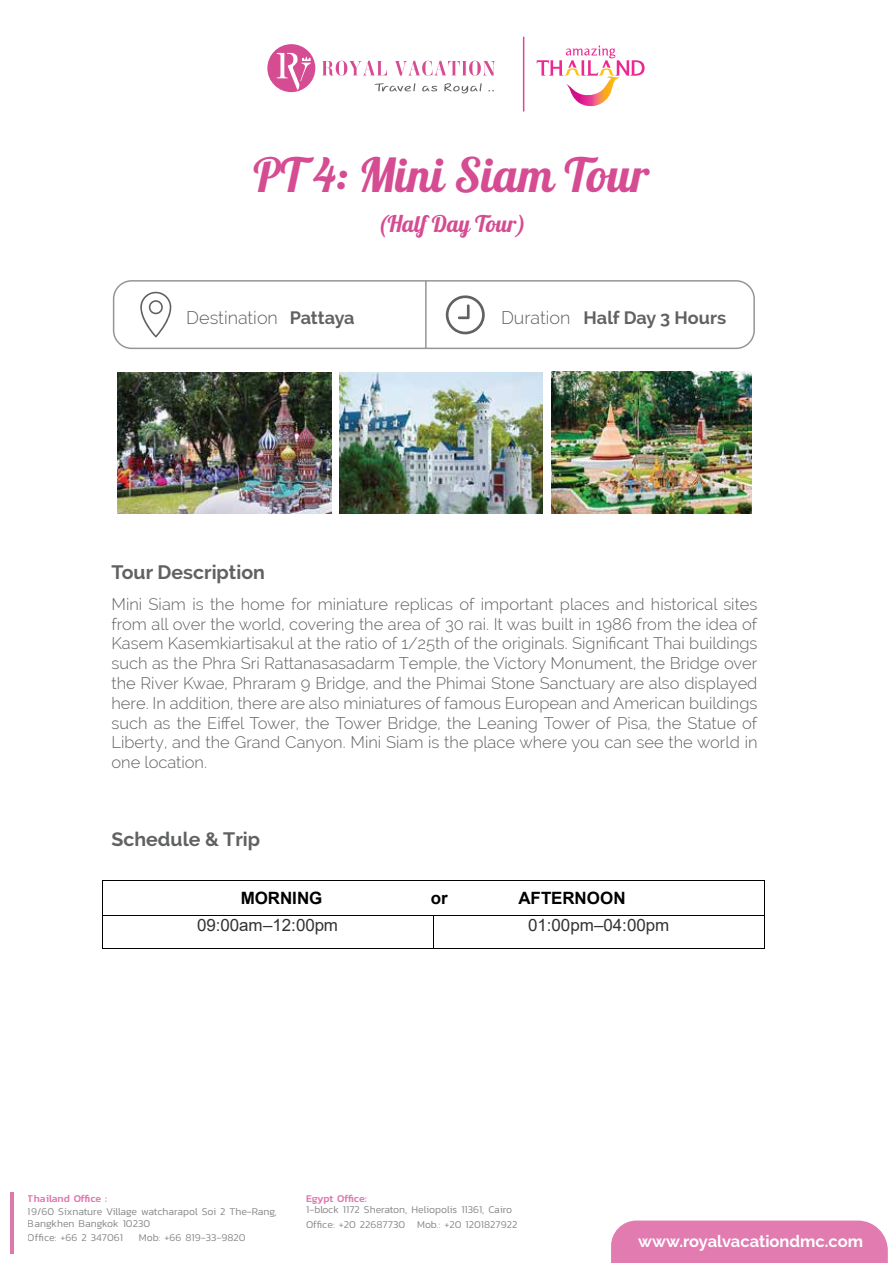
<style>
.page{position:relative;width:893px;height:1263px;background:#fff}
.page>*{position:absolute;margin:0;border:0;box-sizing:border-box;transform-origin:0 0}
.t1{font:47.1px "Pattaya";color:#d54c93}
.t2{font:22.95px "Pattaya";color:#d54c93}
.t3{font:700 19.5px "Raleway";color:#606161}
.t4{font:300 18px "Raleway";color:#606161}
.t5{font:700 18px "Raleway";color:#606161}
.t6{font:16.95px "Arial";letter-spacing:-.005em;color:#343333}
.t7{font:700 16.95px "Arial";letter-spacing:-.005em;color:#010101}
.t8{font:300 16.5px/19.8px "Raleway";color:#606161;text-align:justify}
.t9{font:700 16.5px "Raleway";color:#fff}
.t10{font:300 10.5px/12.6px "Kanit";color:#606161}
.t11{font:500 10.5px "Kanit";color:#d74b93}
.s1{font-weight:700}
</style>
<div class="page">
<svg style="left:267px;top:44px;width:48px;height:48px"></svg>
<svg style="left:322px;top:61px;width:65px;height:15px"></svg>
<svg style="left:395px;top:61px;width:100px;height:15px"></svg>
<svg style="left:374px;top:83px;width:41px;height:8px"></svg>
<svg style="left:422px;top:86px;width:15px;height:5px"></svg>
<svg style="left:444px;top:83px;width:38px;height:10px"></svg>
<hr style="left:523px;top:37px;width:1px;height:75px;background:#d54c93">
<div style="left:611px;top:1220px;width:277px;height:43px;background:#e17bb0"></div>
<hr style="left:11px;top:1192px;width:3px;height:62px;background:#d54c93">
<div style="left:113px;top:280px;width:642px;height:69px;border:2px solid #939598;border-radius:18px"></div>
<hr style="left:425px;top:281px;width:2px;height:67px;background:#939598">
<svg style="left:140px;top:291px;width:32px;height:47px"></svg>
<svg style="left:446px;top:295px;width:39px;height:39px"></svg>
<svg style="left:537px;top:45px;width:108px;height:62px"></svg>
<img style="left:552px;top:372px;width:199px;height:142px">
<img style="left:340px;top:372px;width:203px;height:141px">
<img style="left:117px;top:372px;width:215px;height:141px">
<hr style="left:103px;top:880px;width:661px;height:1px;background:#010101">
<hr style="left:102px;top:881px;width:1px;height:34px;background:#010101">
<hr style="left:764px;top:881px;width:1px;height:34px;background:#010101">
<hr style="left:103px;top:915px;width:330px;height:1px;background:#010101">
<hr style="left:434px;top:915px;width:330px;height:1px;background:#010101">
<hr style="left:102px;top:915px;width:1px;height:33px;background:#010101">
<hr style="left:103px;top:948px;width:330px;height:1px;background:#010101">
<hr style="left:433px;top:915px;width:1px;height:33px;background:#010101">
<hr style="left:434px;top:948px;width:330px;height:1px;background:#010101">
<hr style="left:764px;top:915px;width:1px;height:33px;background:#010101">
<h1 class="t1" style="left:253px;top:144px;width:397px">PT 4: Mini Siam Tour</h1>
<h2 class="t2" style="left:377px;top:209px;width:150px">(Half Day Tour)</h2>
<p class="t4" style="left:186px;top:307px;width:170px">Destination <span class="s1">Pattaya</span></p>
<p class="t4" style="left:501px;top:307px;width:71px">Duration</p>
<p class="t5" style="left:584px;top:307px;width:144px">Half Day 3 Hours</p>
<p class="t3" style="left:111px;top:561px;width:155px">Tour Description</p>
<p class="t8" style="left:111px;top:594px;width:648px">Mini Siam is the home for miniature replicas of important places and historical sites from all over the world, covering the area of 30 rai. It was built in 1986 from the idea of Kasem Kasemkiartisakul at the ratio of 1/25th of the originals. Significant Thai buildings such as the Phra Sri Rattanasasadarm Temple, the Victory Monument, the Bridge over the River Kwae, Phraram 9 Bridge, and the Phimai Stone Sanctuary are also displayed here. In addition, there are also miniatures of famous European and American buildings such as the Eiffel Tower, the Tower Bridge, the Leaning Tower of Pisa, the Statue of Liberty, and the Grand Canyon. Mini Siam is the place where you can see the world in one location.</p>
<p class="t3" style="left:111px;top:828px;width:150px">Schedule &amp; Trip</p>
<p class="t7" style="left:241px;top:886px;width:83px">MORNING</p>
<p class="t7" style="left:431px;top:886px;width:19px">or</p>
<p class="t7" style="left:519px;top:886px;width:109px">AFTERNOON</p>
<p class="t6" style="left:197px;top:914px;width:143px">09:00am–12:00pm</p>
<p class="t6" style="left:528px;top:914px;width:143px">01:00pm–04:00pm</p>
<p class="t11" style="left:28px;top:1190px;width:81px">Thailand Office :</p>
<p class="t10" style="left:28px;top:1205px;width:250px">19/60 Sixnature Village watcharapol Soi 2 The-Rang,<br>Bangkhen Bangkok 10230</p>
<p class="t10" style="left:28px;top:1231px;width:97px">Office: +66 2 347061</p>
<p class="t10" style="left:139px;top:1231px;width:108px">Mob: +66 819-33-9820</p>
<p class="t11" style="left:306px;top:1190px;width:62px">Egypt Office:</p>
<p class="t10" style="left:306px;top:1218px;width:213px">Office: +20 22687730 Mob.: +20 1201827922</p>
<p class="t10" style="left:306px;top:1203px;width:208px">1-block 1172 Sheraton, Heliopolis 11361, Cairo</p>
<p class="t9" style="left:638px;top:1232px;width:226px">www.royalvacationdmc.com</p>
</div>
